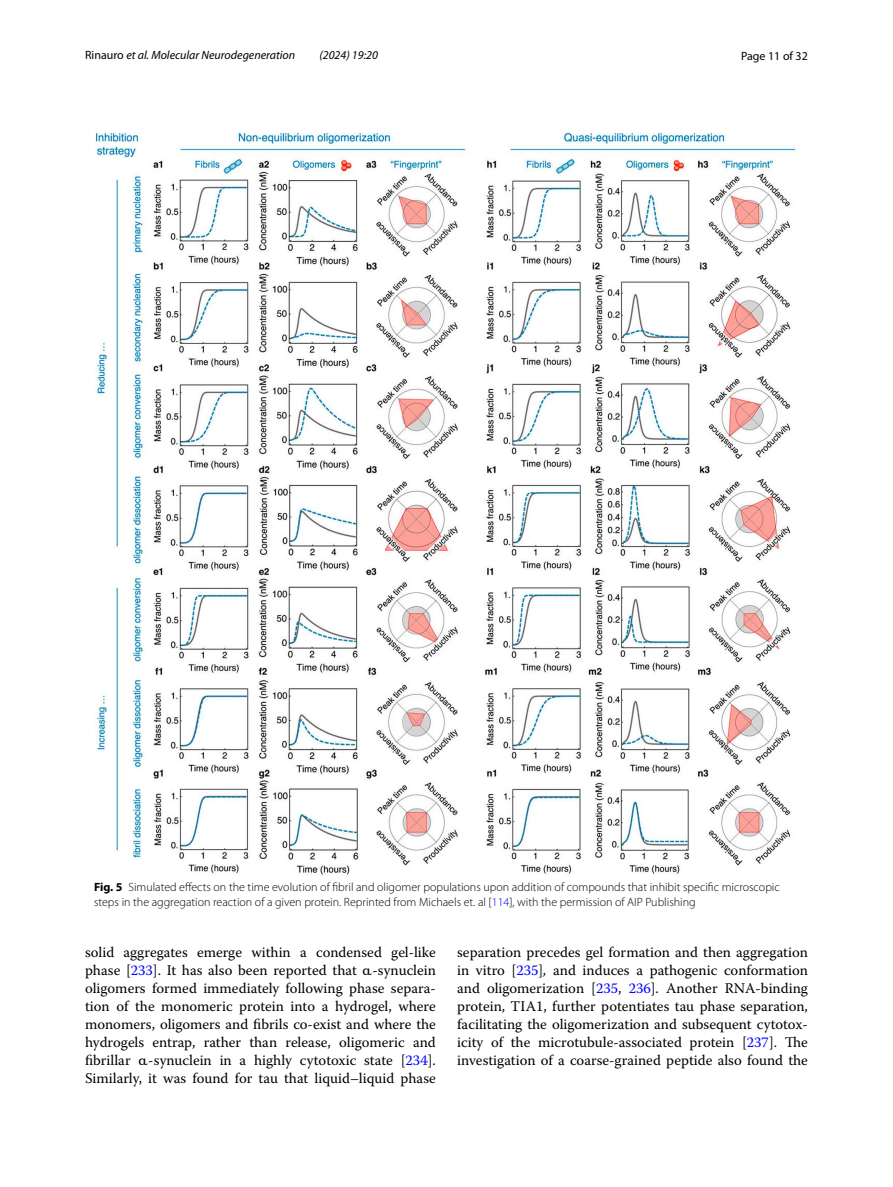
<style>
.page{position:relative;width:893px;height:1187px;background:#fff}
.page>*{position:absolute;margin:0;border:0;box-sizing:border-box;transform-origin:0 0}
.t1{font:14.7px/18px "Warnock Pro";color:#000;text-align:justify}
.t2{font:300 12px/15px "Myriad Pro";color:#000}
.t3{font:italic 12px "Myriad Pro";color:#000}
.t4{font:12px "Myriad Pro";color:#000}
.s1{font-style:normal}
.s2{font-weight:700}
.s3{color:#00f}
.s4{font-family:"Code 2000"}
.s5{font-style:italic}
</style>
<div class="page">
<img style="left:96px;top:133px;width:701px;height:742px">
<p class="t3" style="left:85px;top:48px;width:212px"><span class="s1">Rinauro</span> et al. Molecular Neurodegeneration</p>
<p class="t3" style="left:319px;top:48px;width:60px">(2024) 19:20</p>
<p class="t4" style="left:741px;top:48px;width:68px">Page 11 of 32</p>
<p class="t2" style="left:94px;top:880px;width:687px"><span class="s2">Fig. 5</span> Simulated effects on the time evolution of fibril and oligomer populations upon addition of compounds that inhibit specific microscopic steps in the aggregation reaction of a given protein. Reprinted from Michaels et. al [<span class="s3">114</span>], with the permission of AIP Publishing</p>
<p class="t1" style="left:85px;top:942px;width:352px">solid aggregates emerge within a condensed gel-like phase [<span class="s3">233</span>]. It has also been reported that <span class="s4">⍺</span>-synuclein oligomers formed immediately following phase separa&shy;tion of the monomeric protein into a hydrogel, where monomers, oligomers and fibrils co-exist and where the hydrogels entrap, rather than release, oligomeric and fibrillar <span class="s4">⍺</span>-synuclein in a highly cytotoxic state [<span class="s3">234</span>].<br>Similarly, it was found for tau that liquid–liquid phase</p>
<p class="t1" style="left:457px;top:942px;width:352px">separation precedes gel formation and then aggregation in vitro [<span class="s3">235</span>]<span class="s5">,</span> and induces a pathogenic conformation and oligomerization [<span class="s3">235</span>, <span class="s3">236</span>]. Another RNA-binding protein, TIA1, further potentiates tau phase separation, facilitating the oligomerization and subsequent cytotox&shy;icity of the microtubule-associated protein [<span class="s3">237</span>]. The investigation of a coarse-grained peptide also found the</p>
</div>
